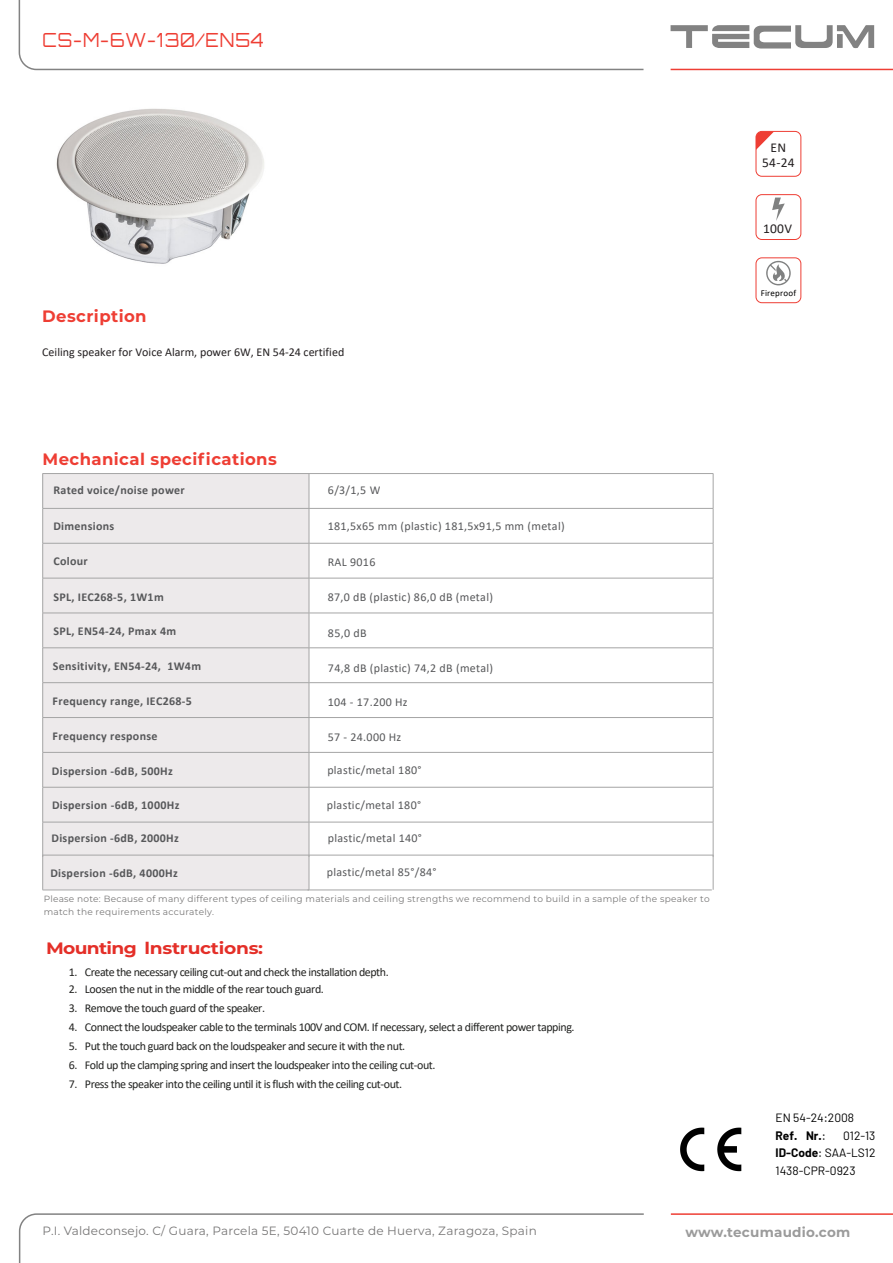
<style>
.page{position:relative;width:893px;height:1263px;background:#fff}
.page>*{position:absolute;margin:0;border:0;box-sizing:border-box;transform-origin:0 0}
.t1{font:19.5px "Orbitron";letter-spacing:.05em;color:#ee3e34;scale:.9 1}
.t2{font:700 16.5px "Montserrat";letter-spacing:.025em;color:#ee3e34}
.t3{font:700 16.5px "Montserrat";letter-spacing:-.015em;color:#e42f28;scale:1.13 1}
.t4{font:700 13.5px "Montserrat";letter-spacing:.02em;color:#9b9b9b}
.t5{font:13.5px "Calibri";letter-spacing:.02em;color:#231f20}
.t6{font:12px "Calibri";letter-spacing:-.035em;color:#222321}
.t7{font:700 12px "Calibri";letter-spacing:.025em;color:#57585a}
.t8{font:12px "Calibri";letter-spacing:.025em;color:#57585a}
.t9{font:12px "Montserrat";letter-spacing:.02em;color:#777676}
.t10{font:12px "Calibri";letter-spacing:-.04em;color:#232321}
.t11{font:12px/17.4px "Barlow";color:#000}
.t12{font:12px "Calibri";color:#231f20}
.t13{font:12px "Calibri";letter-spacing:-.035em;color:#222221}
.t14{font:9px/13.2px "Montserrat";letter-spacing:.025em;color:#787777}
.t15{font:9px "Calibri";letter-spacing:.02em;color:#000}
.s1{color:#232321}
.s2{font-weight:700}
.s3{font-style:inherit}
</style>
<div class="page">
<svg style="left:18px;top:0;width:626px;height:71px"></svg>
<svg style="left:671px;top:25px;width:203px;height:24px"></svg>
<div style="left:837px;top:34px;width:6px;height:14px;background:#828282"></div>
<hr style="left:671px;top:69px;width:222px;height:1px;background:#ee3e34">
<svg style="left:18px;top:1213px;width:626px;height:50px"></svg>
<hr style="left:671px;top:1213px;width:222px;height:2px;background:#ee3e34">
<div style="left:756px;top:194px;width:45px;height:46px;border:1px solid #ee3e34;border-radius:6px"></div>
<svg style="left:772px;top:198px;width:13px;height:23px"></svg>
<div style="left:756px;top:131px;width:45px;height:46px;border:1px solid #ee3e34;border-radius:6px"></div>
<svg style="left:756px;top:132px;width:18px;height:18px"></svg>
<div style="left:756px;top:257px;width:45px;height:46px;border:1px solid #ee3e34;border-radius:6px"></div>
<svg style="left:766px;top:261px;width:25px;height:24px"></svg>
<div style="left:43px;top:473px;width:266px;height:35px;background:#edeaeb"></div>
<svg style="left:310px;top:474px;width:403px;height:208px"></svg>
<div style="left:43px;top:509px;width:266px;height:381px;background:#edeaeb"></div>
<svg style="left:310px;top:683px;width:403px;height:174px"></svg>
<hr style="left:43px;top:473px;width:266px;height:1px;background:#a5a5a5">
<hr style="left:42px;top:474px;width:1px;height:34px;background:#a5a5a5">
<hr style="left:309px;top:473px;width:404px;height:1px;background:#a5a5a5">
<hr style="left:309px;top:474px;width:1px;height:34px;background:#a5a5a5">
<hr style="left:713px;top:474px;width:1px;height:34px;background:#a5a5a5">
<hr style="left:43px;top:508px;width:266px;height:1px;background:#a5a5a5">
<hr style="left:42px;top:509px;width:1px;height:34px;background:#a5a5a5">
<hr style="left:309px;top:508px;width:404px;height:1px;background:#a5a5a5">
<hr style="left:309px;top:509px;width:1px;height:34px;background:#a5a5a5">
<hr style="left:713px;top:509px;width:1px;height:34px;background:#a5a5a5">
<hr style="left:43px;top:543px;width:266px;height:1px;background:#a5a5a5">
<hr style="left:42px;top:543px;width:1px;height:35px;background:#a5a5a5">
<hr style="left:309px;top:543px;width:404px;height:1px;background:#a5a5a5">
<hr style="left:309px;top:543px;width:1px;height:35px;background:#a5a5a5">
<hr style="left:713px;top:543px;width:1px;height:35px;background:#a5a5a5">
<hr style="left:43px;top:578px;width:266px;height:1px;background:#a5a5a5">
<hr style="left:42px;top:578px;width:1px;height:35px;background:#a5a5a5">
<hr style="left:309px;top:578px;width:404px;height:1px;background:#a5a5a5">
<hr style="left:309px;top:578px;width:1px;height:35px;background:#a5a5a5">
<hr style="left:713px;top:578px;width:1px;height:35px;background:#a5a5a5">
<hr style="left:43px;top:613px;width:266px;height:1px;background:#a5a5a5">
<hr style="left:42px;top:613px;width:1px;height:35px;background:#a5a5a5">
<hr style="left:309px;top:613px;width:404px;height:1px;background:#a5a5a5">
<hr style="left:309px;top:613px;width:1px;height:35px;background:#a5a5a5">
<hr style="left:713px;top:613px;width:1px;height:35px;background:#a5a5a5">
<hr style="left:43px;top:647px;width:266px;height:1px;background:#a5a5a5">
<hr style="left:42px;top:648px;width:1px;height:34px;background:#a5a5a5">
<hr style="left:309px;top:647px;width:404px;height:1px;background:#a5a5a5">
<hr style="left:309px;top:648px;width:1px;height:34px;background:#a5a5a5">
<hr style="left:713px;top:648px;width:1px;height:34px;background:#a5a5a5">
<hr style="left:43px;top:682px;width:266px;height:1px;background:#a5a5a5">
<hr style="left:42px;top:683px;width:1px;height:34px;background:#a5a5a5">
<hr style="left:309px;top:682px;width:404px;height:1px;background:#a5a5a5">
<hr style="left:309px;top:683px;width:1px;height:34px;background:#a5a5a5">
<hr style="left:713px;top:683px;width:1px;height:34px;background:#a5a5a5">
<hr style="left:43px;top:717px;width:266px;height:1px;background:#a5a5a5">
<hr style="left:42px;top:718px;width:1px;height:34px;background:#a5a5a5">
<hr style="left:309px;top:717px;width:404px;height:1px;background:#a5a5a5">
<hr style="left:309px;top:718px;width:1px;height:34px;background:#a5a5a5">
<hr style="left:713px;top:718px;width:1px;height:34px;background:#a5a5a5">
<hr style="left:43px;top:752px;width:266px;height:1px;background:#a5a5a5">
<hr style="left:42px;top:752px;width:1px;height:35px;background:#a5a5a5">
<hr style="left:309px;top:752px;width:404px;height:1px;background:#a5a5a5">
<hr style="left:309px;top:752px;width:1px;height:35px;background:#a5a5a5">
<hr style="left:713px;top:752px;width:1px;height:35px;background:#a5a5a5">
<hr style="left:43px;top:787px;width:266px;height:1px;background:#a5a5a5">
<hr style="left:42px;top:787px;width:1px;height:35px;background:#a5a5a5">
<hr style="left:309px;top:787px;width:404px;height:1px;background:#a5a5a5">
<hr style="left:309px;top:787px;width:1px;height:35px;background:#a5a5a5">
<hr style="left:713px;top:787px;width:1px;height:35px;background:#a5a5a5">
<hr style="left:43px;top:822px;width:266px;height:1px;background:#a5a5a5">
<hr style="left:42px;top:822px;width:1px;height:35px;background:#a5a5a5">
<hr style="left:309px;top:822px;width:404px;height:1px;background:#a5a5a5">
<hr style="left:309px;top:822px;width:1px;height:35px;background:#a5a5a5">
<hr style="left:713px;top:822px;width:1px;height:35px;background:#a5a5a5">
<hr style="left:43px;top:890px;width:266px;height:1px;background:#a5a5a5">
<hr style="left:307px;top:890px;width:405px;height:1px;background:#a5a5a5">
<img style="left:680px;top:1127px;width:62px;height:45px">
<img style="left:56px;top:108px;width:208px;height:156px">
<hr style="left:43px;top:855px;width:266px;height:1px;background:#a5a5a5">
<hr style="left:42px;top:855px;width:1px;height:35px;background:#a5a5a5">
<hr style="left:309px;top:855px;width:404px;height:1px;background:#a5a5a5">
<hr style="left:309px;top:855px;width:1px;height:35px;background:#a5a5a5">
<hr style="left:713px;top:855px;width:1px;height:35px;background:#a5a5a5">
<p class="t1" style="left:43px;top:27px;width:247px">CS-M-6W-130/EN54</p>
<h2 class="t2" style="left:42px;top:304px;width:106px">Description</h2>
<p class="t12" style="left:42px;top:343px;width:304px">Ceiling speaker for Voice Alarm, power 6W, EN 54-24 certified</p>
<h2 class="t2" style="left:43px;top:447px;width:236px">Mechanical specifications</h2>
<p class="t7" style="left:53px;top:481px;width:133px">Rated voice/noise power</p>
<p class="t8" style="left:328px;top:482px;width:54px">6/3/1,5 W</p>
<p class="t7" style="left:53px;top:517px;width:62px">Dimensions</p>
<p class="t7" style="left:53px;top:552px;width:36px">Colour</p>
<p class="t7" style="left:53px;top:588px;width:112px">SPL, IEC268-5, 1W1m</p>
<p class="t7" style="left:53px;top:623px;width:124px">SPL, EN54-24, Pmax 4m</p>
<p class="t8" style="left:328px;top:517px;width:238px">181,5x65 mm (plastic) 181,5x91,5 mm (metal)</p>
<p class="t8" style="left:328px;top:553px;width:49px">RAL 9016</p>
<p class="t8" style="left:328px;top:588px;width:167px">87,0 dB (plastic) 86,0 dB (metal)</p>
<p class="t8" style="left:328px;top:624px;width:40px">85,0 dB</p>
<p class="t7" style="left:53px;top:657px;width:150px">Sensitivity, EN54-24, 1W4m</p>
<p class="t8" style="left:328px;top:660px;width:167px">74,8 dB (plastic) 74,2 dB (metal)</p>
<p class="t7" style="left:53px;top:693px;width:141px">Frequency range, IEC268-5</p>
<p class="t8" style="left:328px;top:693px;width:81px">104 - 17.200 Hz</p>
<p class="t7" style="left:53px;top:727px;width:106px">Frequency response</p>
<p class="t8" style="left:328px;top:729px;width:75px">57 - 24.000 Hz</p>
<p class="t7" style="left:52px;top:762px;width:123px">Dispersion -6dB, 500Hz</p>
<p class="t7" style="left:52px;top:797px;width:129px">Dispersion -6dB, 1000Hz</p>
<p class="t7" style="left:52px;top:830px;width:129px">Dispersion -6dB, 2000Hz</p>
<p class="t7" style="left:50px;top:864px;width:129px">Dispersion -6dB, 4000Hz</p>
<p class="t8" style="left:327px;top:762px;width:96px">plastic/metal 180°</p>
<p class="t8" style="left:327px;top:796px;width:96px">plastic/metal 180°</p>
<p class="t8" style="left:328px;top:830px;width:96px">plastic/metal 140°</p>
<p class="t8" style="left:327px;top:864px;width:111px">plastic/metal 85°/84°</p>
<p class="t14" style="left:44px;top:892px;width:667px">Please note: Because of many different types of ceiling materials and ceiling strengths we recommend to build in a sample of the speaker to match the requirements accurately.</p>
<h2 class="t3" style="left:46px;top:936px;width:194px">Mounting lnstructions:</h2>
<p class="t10" style="left:69px;top:963px;width:321px">1. Create the necessary ceiling cut-out and check the installation depth.</p>
<p class="t13" style="left:69px;top:981px;width:257px"><span class="s1">2.</span> Loosen the nut in the middle of the rear touch guard.</p>
<p class="t6" style="left:69px;top:1000px;width:198px"><span class="s1">3.</span> Remove the touch guard of the speaker.</p>
<p class="t6" style="left:69px;top:1019px;width:507px"><span class="s1">4.</span> Connect the loudspeaker cable to the terminals 100V and COM. If necessary, select a different power tapping.</p>
<p class="t6" style="left:69px;top:1037px;width:338px"><span class="s1">5.</span> Put the touch guard back on the loudspeaker and secure it with the nut.</p>
<p class="t6" style="left:69px;top:1056px;width:368px"><span class="s1">6.</span> Fold up the clamping spring and insert the loudspeaker into the ceiling cut-out.</p>
<p class="t6" style="left:69px;top:1075px;width:335px"><span class="s1">7.</span> Press the speaker into the ceiling until it is flush with the ceiling cut-out.</p>
<p class="t5" style="left:771px;top:139px;width:17px">EN</p>
<p class="t5" style="left:762px;top:154px;width:34px">54-24</p>
<p class="t5" style="left:763px;top:219px;width:30px">100V</p>
<p class="t15" style="left:761px;top:287px;width:37px">Fireproof</p>
<p class="t11" style="left:776px;top:1109px;width:80px">EN 54-24:2008<br><span class="s2">Ref. Nr.</span>:</p>
<p class="t11" style="left:776px;top:1126px;width:101px;text-align:justify;text-indent:68px"><span class="s3">0</span>12<span class="s3">-1</span>3<br><span class="s2">ID-Code</span>: <span class="s3">SAA-LS</span>12<br>1438-CPR-0923</p>
<p class="t9" style="left:43px;top:1222px;width:496px">P.I. Valdeconsejo. C/ Guara, Parcela 5E, 50410 Cuarte de Huerva, Zaragoza, Spain</p>
<p class="t4" style="left:685px;top:1222px;width:166px">www.tecumaudio.com</p>
</div>
